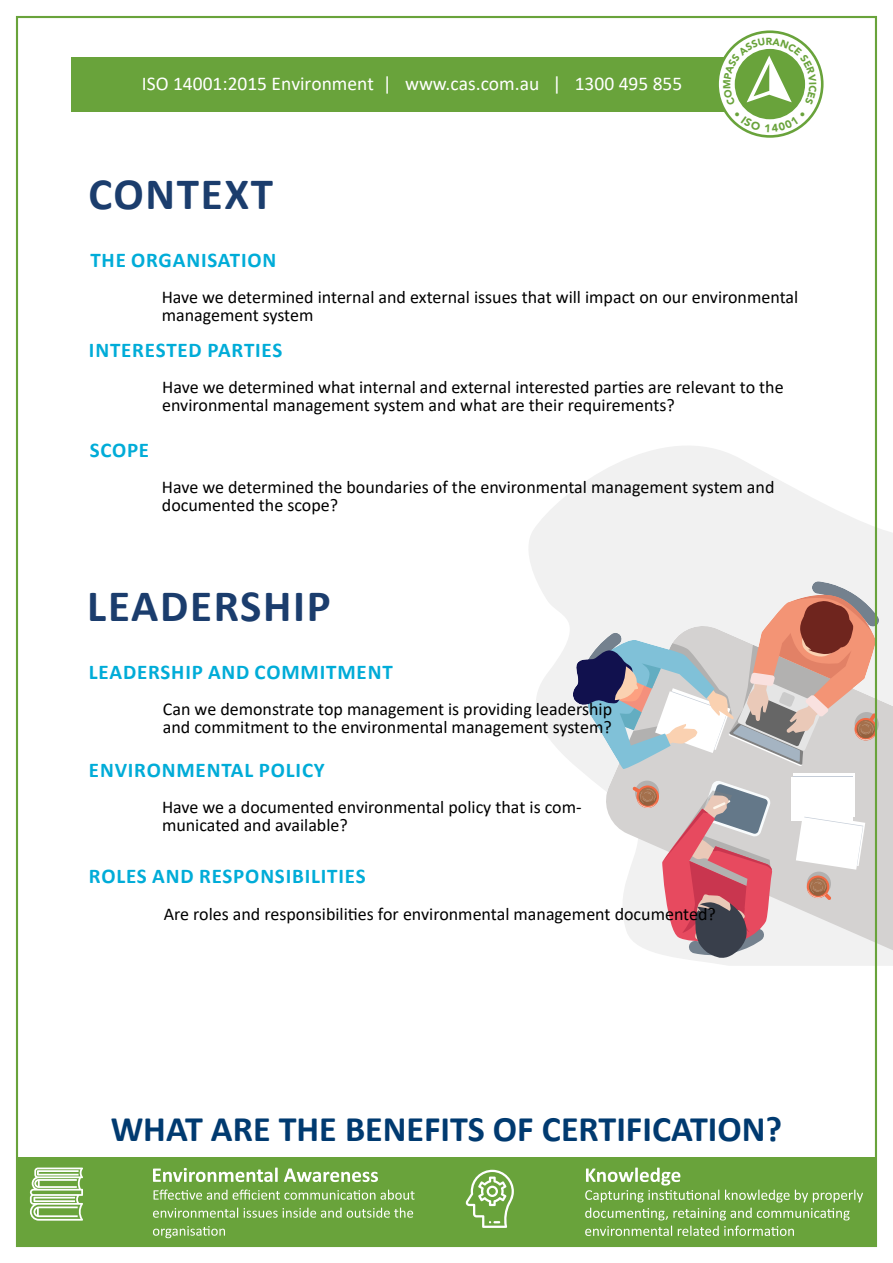
<style>
.page{position:relative;width:893px;height:1263px;background:#fff}
.page>*{position:absolute;margin:0;border:0;box-sizing:border-box;transform-origin:0 0}
.t1{font:700 45px "Calibri";letter-spacing:.035em;color:#1b3d6d}
.t2{font:700 36px "Calibri";color:#003a70}
.t3{font:700 21px "Calibri";letter-spacing:.04em;color:#00acd8}
.t4{font:19.5px "Calibri";color:#fff}
.t5{font:18px/18px "Calibri";color:#000}
.t6{font:900 10.2px "Avenir LT Std";color:#69a33b}
</style>
<div class="page">
<div style="left:17px;top:1158px;width:859px;height:89px;background:#69a33b"></div>
<div style="left:702px;top:951px;width:191px;height:15px;background:#f1f1f1"></div>
<svg style="left:606px;top:792px;width:287px;height:159px;fill:#d4d2d1"></svg>
<svg style="left:807px;top:871px;width:24px;height:25px"></svg>
<div style="left:792px;top:777px;width:61px;height:44px;background:#fff"></div>
<svg style="left:796px;top:813px;width:69px;height:57px"></svg>
<svg style="left:632px;top:792px;width:141px;height:169px"></svg>
<svg style="left:807px;top:875px;width:22px;height:23px"></svg>
<div style="left:809px;top:878px;width:18px;height:14px;background:#a4704c;border-radius:50%"></div>
<svg style="left:808px;top:879px;width:23px;height:21px"></svg>
<svg style="left:529px;top:446px;width:364px;height:346px;fill:#f1f1f1"></svg>
<svg style="left:30px;top:1167px;width:53px;height:54px"></svg>
<svg style="left:466px;top:1170px;width:48px;height:58px"></svg>
<svg style="left:153px;top:1167px;width:225px;height:15px"></svg>
<svg style="left:153px;top:1226px;width:72px;height:12px"></svg>
<svg style="left:153px;top:1207px;width:260px;height:11px"></svg>
<svg style="left:154px;top:1189px;width:261px;height:11px"></svg>
<svg style="left:585px;top:1167px;width:278px;height:69px"></svg>
<div style="left:71px;top:57px;width:666px;height:54px;background:#69a33b"></div>
<svg style="left:718px;top:32px;width:104px;height:104px"></svg>
<div style="left:716px;top:30px;width:107px;height:108px;border:3px solid #69a33b;border-radius:50%"></div>
<svg style="left:723px;top:37px;width:94px;height:95px"></svg>
<p class="t4" style="left:142px;top:70px;width:542px">ISO 14001:2015 Environment | www.cas.com.au | 1300 495 855</p>
<h1 class="t1" style="left:88px;top:162px;width:186px">CONTEXT</h1>
<p class="t6" style="left:721px;top:89px;width:11px;rotate:-90deg">M</p>
<p class="t3" style="left:90px;top:245px;width:187px">THE ORGANISATION</p>
<p class="t5" style="left:162px;top:287px;width:638px">Have we determined internal and external issues that will impact on our environmental management system</p>
<p class="t3" style="left:89px;top:335px;width:195px">INTERESTED PARTIES</p>
<p class="t5" style="left:162px;top:378px;width:623px">Have we determined what internal and external interested parties are relevant to the environmental management system and what are their requirements?</p>
<p class="t3" style="left:90px;top:435px;width:61px">SCOPE</p>
<p class="t5" style="left:162px;top:478px;width:614px">Have we determined the boundaries of the environmental management system and documented the scope?</p>
<h1 class="t1" style="left:87px;top:574px;width:245px">LEADERSHIP</h1>
<p class="t3" style="left:89px;top:657px;width:305px">LEADERSHIP AND COMMITMENT</p>
<p class="t5" style="left:163px;top:700px;width:451px">Can we demonstrate top management is providing leadership and commitment to the environmental management system?</p>
<p class="t3" style="left:89px;top:755px;width:237px">ENVIRONMENTAL POLICY</p>
<p class="t5" style="left:162px;top:798px;width:421px">Have we a documented environmental policy that is com&shy;municated and available?</p>
<p class="t3" style="left:89px;top:862px;width:278px">ROLES AND RESPONSIBILITIES</p>
<p class="t5" style="left:164px;top:904px;width:554px">Are roles and responsibilities for environmental management documented?</p>
<h2 class="t2" style="left:111px;top:1103px;width:673px">WHAT ARE THE BENEFITS OF CERTIFICATION?</h2>
</div>
